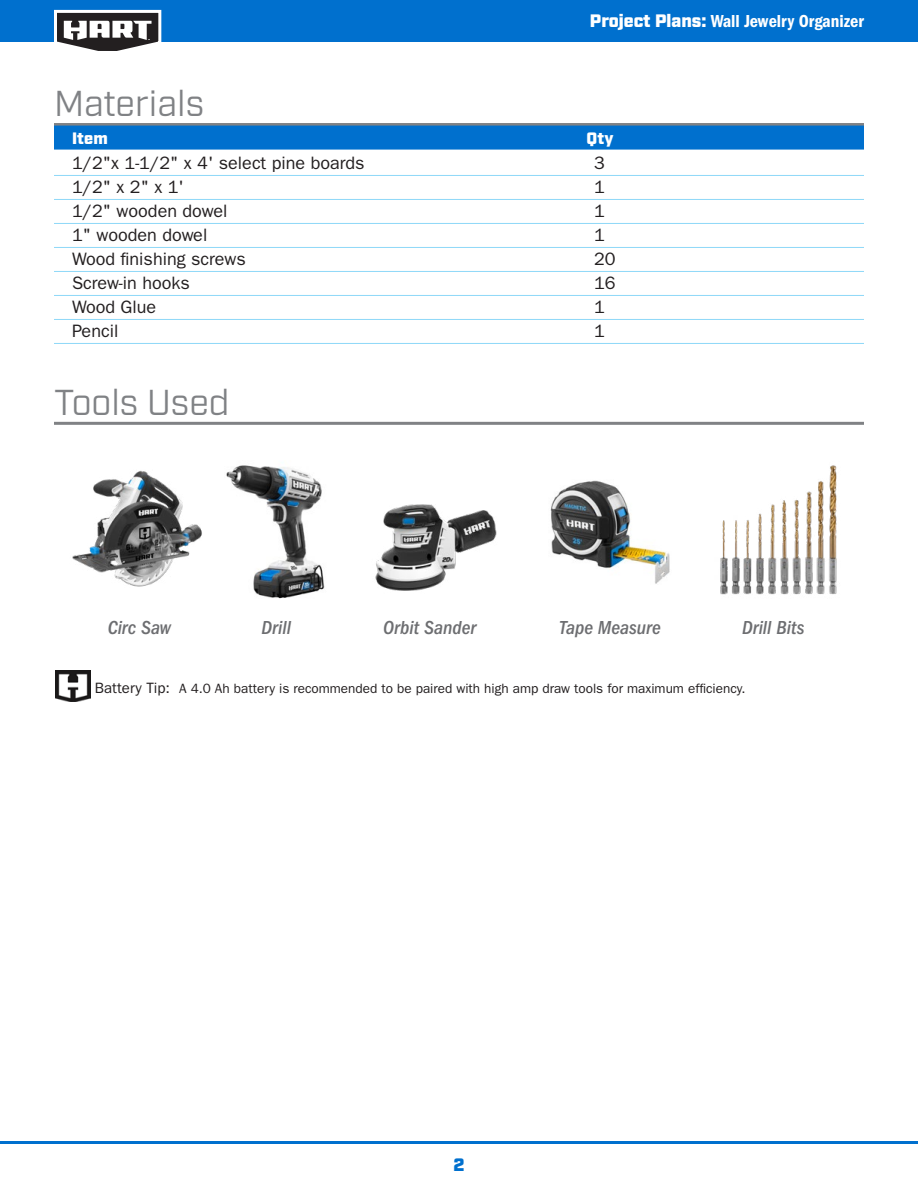
<style>
.page{position:relative;width:918px;height:1188px;background:#fff}
.page>*{position:absolute;margin:0;border:0;box-sizing:border-box;transform-origin:0 0}
.t1{font:36px "Industry";color:#808285}
.t2{font:italic 500 condensed 19.5px "Franklin Gothic LT Pro";color:#6d6e71}
.t3{font:18px "ITC Franklin Gothic Std";color:#231f20}
.t4{font:18px "Franklin Gothic LT Pro Cn Dm";color:#fff}
.t5{font:900 18px "Industry";color:#0070ce}
.t6{font:900 16.5px "Industry";letter-spacing:.01em;color:#fff}
.t7{font:13.5px "ITC Franklin Gothic Std";color:#231f20}
.s1{font-family:"Industry";font-weight:900}
.s2{font-size:15px}
</style>
<div class="page">
<div style="left:0;top:0;width:918px;height:41px;background:#0070ce"></div>
<hr style="left:0;top:1141px;width:918px;height:3px;background:#0070ce">
<svg style="left:52px;top:9px;width:111px;height:42px;background:#82858a"></svg>
<hr style="left:54px;top:123px;width:810px;height:3px;background:#808285">
<div style="left:54px;top:126px;width:810px;height:24px;background:#0070ce"></div>
<hr style="left:54px;top:175px;width:810px;height:1px;background:#8ed8f8">
<hr style="left:54px;top:199px;width:810px;height:1px;background:#8ed8f8">
<hr style="left:54px;top:223px;width:810px;height:1px;background:#8ed8f8">
<hr style="left:54px;top:247px;width:810px;height:1px;background:#8ed8f8">
<hr style="left:54px;top:271px;width:810px;height:1px;background:#8ed8f8">
<hr style="left:54px;top:295px;width:810px;height:1px;background:#8ed8f8">
<hr style="left:54px;top:319px;width:810px;height:1px;background:#8ed8f8">
<hr style="left:54px;top:343px;width:810px;height:1px;background:#8ed8f8">
<hr style="left:54px;top:422px;width:810px;height:3px;background:#808285">
<img style="left:56px;top:671px;width:35px;height:31px">
<img style="left:226px;top:465px;width:99px;height:134px">
<img style="left:72px;top:470px;width:130px;height:117px">
<img style="left:375px;top:504px;width:122px;height:87px">
<img style="left:550px;top:480px;width:120px;height:104px">
<img style="left:720px;top:465px;width:117px;height:130px">
<p class="t4" style="left:590px;top:11px;width:276px"><span class="s1">Project Plans:</span> Wall Jewelry Organizer</p>
<h1 class="t1" style="left:54px;top:82px;width:152px">Materials</h1>
<p class="t6" style="left:72px;top:128px;width:37px">Item</p>
<p class="t6" style="left:587px;top:128px;width:28px">Qty</p>
<p class="t3" style="left:72px;top:153px;width:294px">1/2"x 1-1/2" x 4' select pine boards</p>
<p class="t3" style="left:594px;top:153px;width:12px">3</p>
<p class="t3" style="left:72px;top:177px;width:113px">1/2" x 2" x 1'</p>
<p class="t3" style="left:594px;top:177px;width:12px">1</p>
<p class="t3" style="left:72px;top:201px;width:157px">1/2" wooden dowel</p>
<p class="t3" style="left:594px;top:201px;width:12px">1</p>
<p class="t3" style="left:72px;top:225px;width:137px">1" wooden dowel</p>
<p class="t3" style="left:594px;top:225px;width:12px">1</p>
<p class="t3" style="left:72px;top:249px;width:175px">Wood finishing screws</p>
<p class="t3" style="left:594px;top:249px;width:23px">20</p>
<p class="t3" style="left:72px;top:273px;width:119px">Screw-in hooks</p>
<p class="t3" style="left:594px;top:273px;width:23px">16</p>
<p class="t3" style="left:72px;top:297px;width:86px">Wood Glue</p>
<p class="t3" style="left:594px;top:297px;width:12px">1</p>
<p class="t3" style="left:72px;top:321px;width:48px">Pencil</p>
<p class="t3" style="left:594px;top:321px;width:12px">1</p>
<h1 class="t1" style="left:54px;top:381px;width:177px">Tools Used</h1>
<p class="t2" style="left:108px;top:616px;width:65px">Circ Saw</p>
<p class="t2" style="left:262px;top:616px;width:31px">Drill</p>
<p class="t2" style="left:383px;top:616px;width:95px">Orbit Sander</p>
<p class="t2" style="left:559px;top:616px;width:103px">Tape Measure</p>
<p class="t2" style="left:742px;top:616px;width:64px">Drill Bits</p>
<p class="t7" style="left:95px;top:681px;width:652px"><span class="s2">Battery Tip:</span> A 4.0 Ah battery is recommended to be paired with high amp draw tools for maximum efficiency.</p>
<p class="t5" style="left:454px;top:1154px;width:12px">2</p>
</div>
